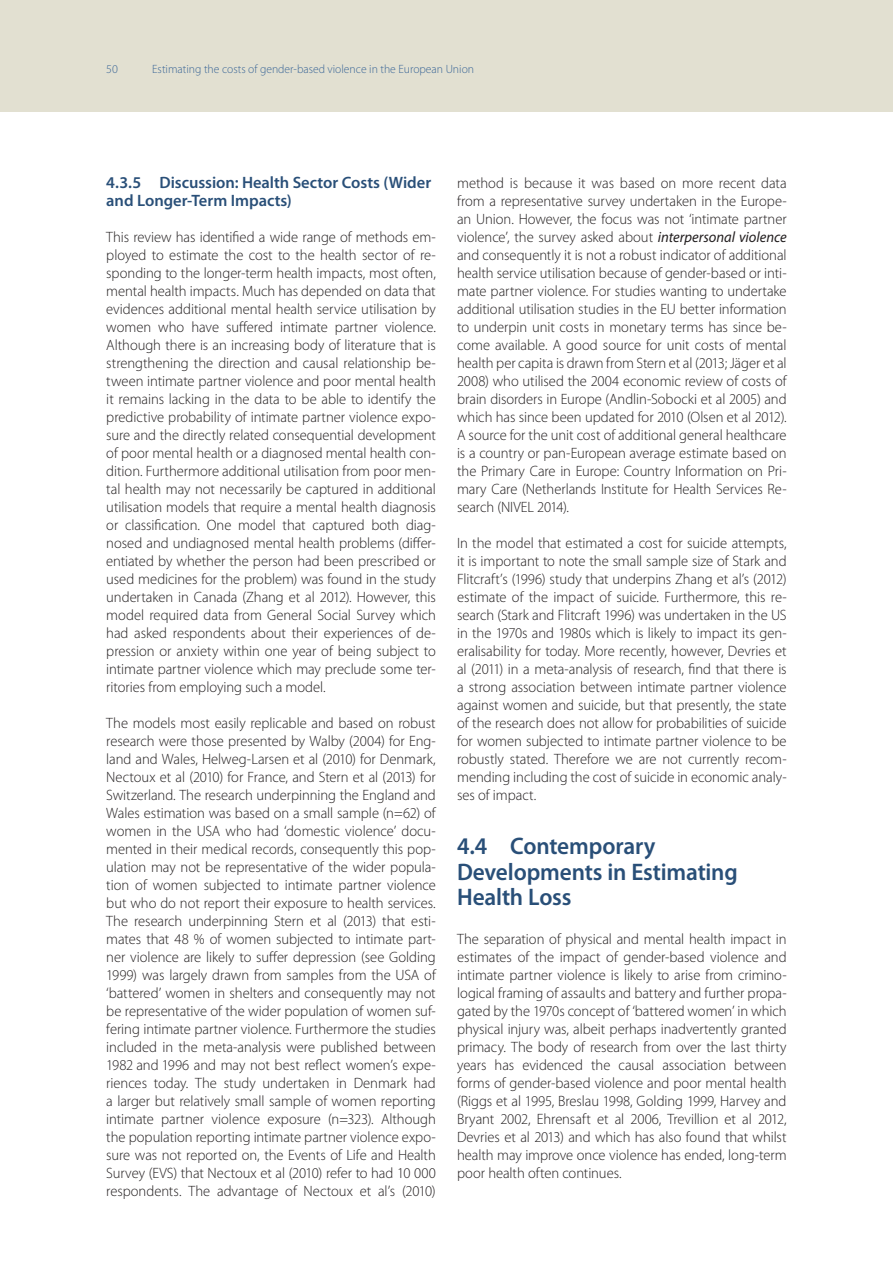
<style>
.page{position:relative;width:893px;height:1263px;background:#fff}
.page>*{position:absolute;margin:0;border:0;box-sizing:border-box;transform-origin:0 0}
.t1{font:600 24px/25.5px "Myriad Pro";letter-spacing:-.005em;color:#294f78}
.t2{font:600 16.5px/18px "Myriad Pro";color:#294f78}
.t3{font:300 15px/18px "Myriad Pro";letter-spacing:-.005em;color:#231f20;text-align:justify}
.t4{font:300 12px "Myriad Pro";color:#3a6697}
.s1{font-weight:400;font-style:italic}
</style>
<div class="page">
<div style="left:0;top:0;width:893px;height:111px;background:#e2e0d1"></div>
<p class="t4" style="left:106px;top:62px;width:13px">50</p>
<p class="t4" style="left:152px;top:62px;width:323px">Estimating the costs of gender-based violence in the European Union</p>
<p class="t2" style="left:106px;top:174px;width:326px">4.3.5 Discussion: Health Sector Costs (Wider and Longer‑Term Impacts)</p>
<p class="t3" style="left:106px;top:228px;width:331px">This review has identified a wide range of methods em&shy;ployed to estimate the cost to the health sector of re&shy;sponding to the longer‑term health impacts, most often, mental health impacts. Much has depended on data that evidences additional mental health service utilisation by women who have suffered intimate partner violence.<br>Although there is an increasing body of literature that is strengthening the direction and causal relationship be&shy;tween intimate partner violence and poor mental health it remains lacking in the data to be able to identify the predictive probability of intimate partner violence expo&shy;sure and the directly related consequential development of poor mental health or a diagnosed mental health con&shy;dition. Furthermore additional utilisation from poor men&shy;tal health may not necessarily be captured in additional utilisation models that require a mental health diagnosis or classification. One model that captured both diag&shy;nosed and undiagnosed mental health problems (differ&shy;entiated by whether the person had been prescribed or used medicines for the problem) was found in the study undertaken in Canada (Zhang et al 2012). However, this model required data from General Social Survey which had asked respondents about their experiences of de&shy;pression or anxiety within one year of being subject to intimate partner violence which may preclude some ter&shy;ritories from employing such a model.</p>
<p class="t3" style="left:106px;top:714px;width:331px">The models most easily replicable and based on robust research were those presented by Walby (2004) for Eng&shy;land and Wales, Helweg‑Larsen et al (2010) for Denmark, Nectoux et al (2010) for France, and Stern et al (2013) for Switzerland. The research underpinning the England and Wales estimation was based on a small sample (n=62) of women in the USA who had ‘domestic violence’ docu&shy;mented in their medical records, consequently this pop&shy;ulation may not be representative of the wider popula&shy;tion of women subjected to intimate partner violence but who do not report their exposure to health services.<br>The research underpinning Stern et al (2013) that esti&shy;mates that 48 % of women subjected to intimate part&shy;ner violence are likely to suffer depression (see Golding 1999) was largely drawn from samples from the USA of ‘battered’ women in shelters and consequently may not be representative of the wider population of women suf&shy;fering intimate partner violence. Furthermore the studies included in the meta‑analysis were published between 1982 and 1996 and may not best reflect women’s expe&shy;riences today. The study undertaken in Denmark had a larger but relatively small sample of women reporting intimate partner violence exposure (n=323). Although the population reporting intimate partner violence expo&shy;sure was not reported on, the Events of Life and Health Survey (EVS) that Nectoux et al (2010) refer to had 10 000 respondents. The advantage of Nectoux et al’s (2010)</p>
<p class="t3" style="left:457px;top:174px;width:331px">method is because it was based on more recent data from a representative survey undertaken in the Europe&shy;an Union. However, the focus was not ‘intimate partner violence’, the survey asked about <span class="s1">interpersonal violence </span>and consequently it is not a robust indicator of additional health service utilisation because of gender‑based or inti&shy;mate partner violence. For studies wanting to undertake additional utilisation studies in the EU better information to underpin unit costs in monetary terms has since be&shy;come available. A good source for unit costs of mental health per capita is drawn from Stern et al (2013; Jäger et al 2008) who utilised the 2004 economic review of costs of brain disorders in Europe (Andlin‑Sobocki et al 2005) and which has since been updated for 2010 (Olsen et al 2012).<br>A source for the unit cost of additional general healthcare is a country or pan‑European average estimate based on the Primary Care in Europe: Country Information on Pri&shy;mary Care (Netherlands Institute for Health Services Re&shy;search (NIVEL 2014).</p>
<p class="t3" style="left:457px;top:534px;width:331px">In the model that estimated a cost for suicide attempts, it is important to note the small sample size of Stark and Flitcraft’s (1996) study that underpins Zhang et al’s (2012) estimate of the impact of suicide. Furthermore, this re&shy;search (Stark and Flitcraft 1996) was undertaken in the US in the 1970s and 1980s which is likely to impact its gen&shy;eralisability for today. More recently, however, Devries et al (2011) in a meta‑analysis of research, find that there is a strong association between intimate partner violence against women and suicide, but that presently, the state of the research does not allow for probabilities of suicide for women subjected to intimate partner violence to be robustly stated. Therefore we are not currently recom&shy;mending including the cost of suicide in economic analy&shy;ses of impact.</p>
<h1 class="t1" style="left:457px;top:834px;width:282px">4.4 Contemporary<br>Developments in Estimating<br>Health Loss</h1>
<p class="t3" style="left:457px;top:930px;width:331px">The separation of physical and mental health impact in estimates of the impact of gender‑based violence and intimate partner violence is likely to arise from crimino&shy;logical framing of assaults and battery and further propa&shy;gated by the 1970s concept of ‘battered women’ in which physical injury was, albeit perhaps inadvertently granted primacy. The body of research from over the last thirty years has evidenced the causal association between forms of gender‑based violence and poor mental health (Riggs et al 1995, Breslau 1998, Golding 1999, Harvey and Bryant 2002, Ehrensaft et al 2006, Trevillion et al 2012, Devries et al 2013) and which has also found that whilst health may improve once violence has ended, long‑term poor health often continues.</p>
</div>
